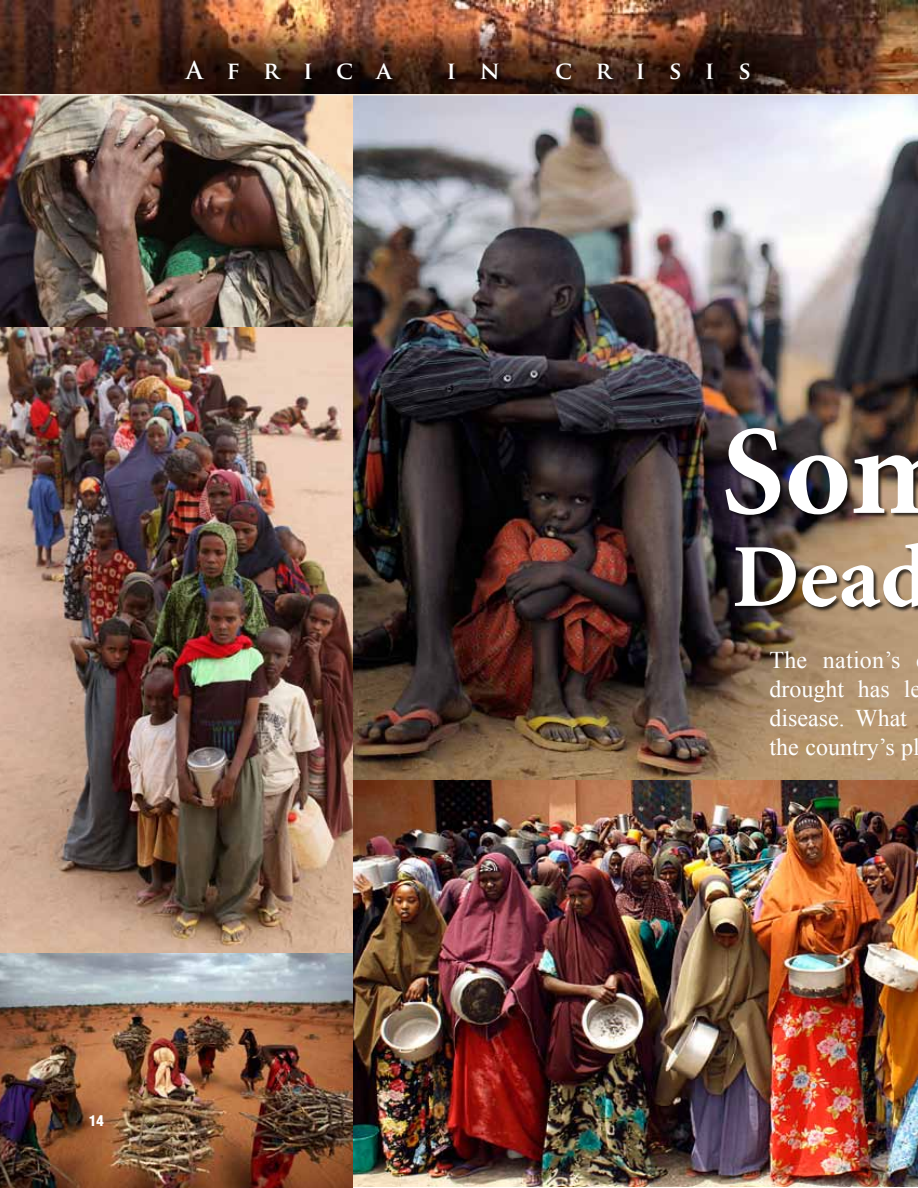
<style>
.page{position:relative;width:918px;height:1188px;background:#fff}
.page>*{position:absolute;margin:0;border:0;box-sizing:border-box;transform-origin:0 0}
.t1{font:700 127.5px "Minion";color:#fff}
.t2{font:700 90px "Minion";color:#fff}
.t3{font:24px/28.8px "Times New Roman";color:#fff}
.t4{font:700 24px "Trajan Pro";letter-spacing:.98em;color:#fff}
.t5{font:900 condensed 14.7px "Helvetica";color:#fff}
</style>
<div class="page">
<img style="left:353px;top:779px;width:565px;height:408px">
<img style="left:0;top:953px;width:353px;height:235px">
<img style="left:0;top:0;width:918px;height:94px">
<img style="left:353px;top:95px;width:565px;height:684px">
<img style="left:0;top:95px;width:353px;height:858px">
<div style="left:185px;top:61px;width:570px;height:24px;background:#000;opacity:.75"></div>
<hr style="left:0;top:94px;width:918px;height:1px;background:#f2ebde">
<div style="left:726px;top:423px;width:192px;height:210px;background:#000;opacity:.75"></div>
<p class="t4" style="left:186px;top:55px;width:207px">Africa</p>
<p class="t4" style="left:447px;top:55px;width:55px">i n</p>
<p class="t4" style="left:555px;top:55px;width:197px">crisis</p>
<h1 class="t1" style="left:721px;top:407px;width:238px">Som</h1>
<h2 class="t2" style="left:732px;top:531px;width:199px">Dead</h2>
<p class="t3" style="left:770px;top:646px;width:153px">The nation’s drought has le disease. What the country’s pl</p>
<p class="t5" style="left:89px;top:1111px;width:16px">14</p>
</div>
